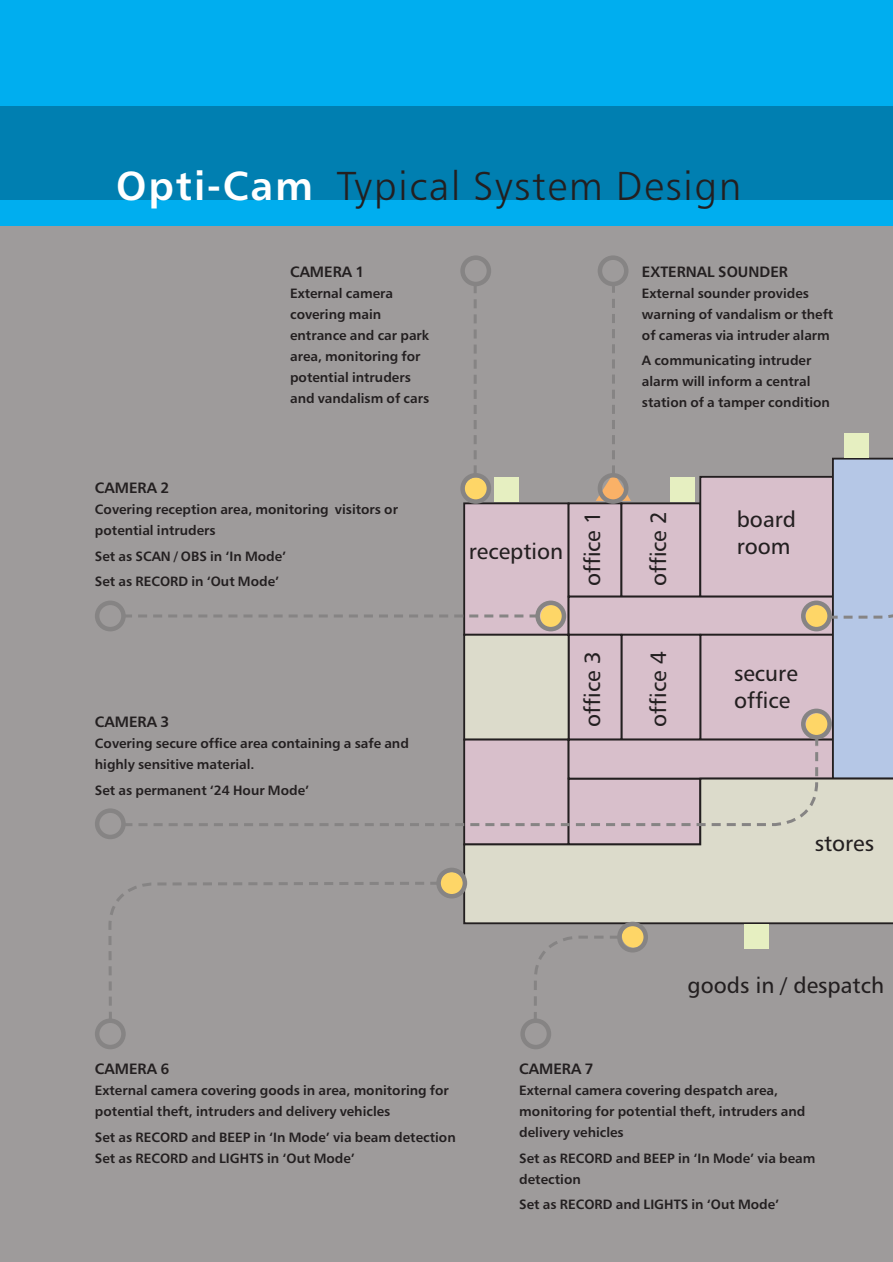
<style>
.page{position:relative;width:893px;height:1262px;background:#fff}
.page>*{position:absolute;margin:0;border:0;box-sizing:border-box;transform-origin:0 0}
.t1{font:40.5px "Humanist 777 BT Light B";letter-spacing:.045em;color:#231f20}
.t2{font:22.2px/26.8px "Humanist 777 BT Roman B";color:#231f20}
.t3{font:15px "Humanist 777 BT Bold B";color:#231f20}
.t4{font:13.5px/21px "Humanist 777 BT Bold B";color:#231f20}
.s1{font-family:"Humanist 777 BT Bold B";color:#fff}
</style>
<div class="page">
<div style="left:1px;top:191px;width:891px;height:1071px;background:#9e9b9b"></div>
<div style="left:1px;top:0;width:891px;height:225px;background:#00aeef"></div>
<div style="left:1px;top:106px;width:891px;height:94px;background:#007fb1"></div>
<div style="left:464px;top:503px;width:104px;height:132px;background:#d8bfcb"></div>
<div style="left:463px;top:502px;width:106px;height:133px;border:2px solid #231f20"></div>
<div style="left:568px;top:503px;width:53px;height:93px;background:#d8bfcb"></div>
<div style="left:567px;top:502px;width:55px;height:95px;border:2px solid #231f20"></div>
<div style="left:621px;top:503px;width:79px;height:93px;background:#d8bfcb"></div>
<div style="left:620px;top:502px;width:81px;height:95px;border:2px solid #231f20"></div>
<div style="left:700px;top:477px;width:132px;height:119px;background:#d8bfcb"></div>
<div style="left:699px;top:476px;width:134px;height:121px;border:2px solid #231f20"></div>
<div style="left:568px;top:596px;width:264px;height:39px;background:#d8bfcb"></div>
<div style="left:567px;top:595px;width:266px;height:40px;border:2px solid #231f20"></div>
<div style="left:700px;top:635px;width:132px;height:104px;background:#d8bfcb"></div>
<div style="left:699px;top:634px;width:134px;height:106px;border:2px solid #231f20"></div>
<div style="left:621px;top:635px;width:79px;height:104px;background:#d8bfcb"></div>
<div style="left:620px;top:634px;width:81px;height:106px;border:2px solid #231f20"></div>
<div style="left:568px;top:635px;width:53px;height:104px;background:#d8bfcb"></div>
<div style="left:567px;top:634px;width:55px;height:106px;border:2px solid #231f20"></div>
<div style="left:464px;top:635px;width:104px;height:104px;background:#dcdbcb"></div>
<div style="left:463px;top:634px;width:106px;height:106px;border:2px solid #231f20"></div>
<div style="left:463px;top:738px;width:106px;height:107px;border:2px solid #231f20"></div>
<div style="left:568px;top:739px;width:264px;height:39px;background:#d8bfcb"></div>
<div style="left:567px;top:738px;width:266px;height:41px;border:2px solid #231f20"></div>
<svg style="left:463px;top:827px;width:338px;height:98px"></svg>
<div style="left:670px;top:477px;width:25px;height:24px;background:#e6efc1"></div>
<div style="left:494px;top:477px;width:24px;height:24px;background:#e6efc1"></div>
<div style="left:744px;top:924px;width:25px;height:24px;background:#e6efc1"></div>
<svg style="left:460px;top:255px;width:31px;height:249px"></svg>
<svg style="left:95px;top:600px;width:471px;height:31px"></svg>
<svg style="left:132px;top:742px;width:669px;height:85px"></svg>
<svg style="left:95px;top:808px;width:37px;height:31px"></svg>
<svg style="left:95px;top:867px;width:372px;height:182px"></svg>
<svg style="left:801px;top:433px;width:91px;height:492px"></svg>
<svg style="left:595px;top:255px;width:36px;height:249px"></svg>
<svg style="left:520px;top:921px;width:128px;height:128px"></svg>
<h1 class="t1" style="left:116px;top:169px;width:627px"><span class="s1">Opti-Cam</span> Typical System Design</h1>
<p class="t3" style="left:290px;top:266px;width:76px">CAMERA 1</p>
<p class="t4" style="left:290px;top:284px;width:141px">External camera covering main entrance and car park area, monitoring for potential intruders and vandalism of cars</p>
<p class="t3" style="left:95px;top:482px;width:76px">CAMERA 2</p>
<p class="t4" style="left:95px;top:500px;width:304px">Covering reception area, monitoring visitors or potential intruders</p>
<p class="t4" style="left:95px;top:544px;width:193px;line-height:25.2px">Set as SCAN / OBS in ‘In Mode’<br>Set as RECORD in ‘Out Mode’</p>
<p class="t3" style="left:95px;top:716px;width:76px">CAMERA 3</p>
<p class="t4" style="left:95px;top:734px;width:315px">Covering secure office area containing a safe and highly sensitive material.</p>
<p class="t4" style="left:95px;top:780px;width:216px">Set as permanent ‘24 Hour Mode’</p>
<p class="t3" style="left:642px;top:266px;width:148px">EXTERNAL SOUNDER</p>
<p class="t4" style="left:642px;top:284px;width:193px">External sounder provides warning of vandalism or theft of cameras via intruder alarm</p>
<p class="t4" style="left:642px;top:351px;width:189px">A communicating intruder alarm will inform a central station of a tamper condition</p>
<h2 class="t2" style="left:469px;top:539px;width:96px">reception</h2>
<h2 class="t2" style="left:581px;top:586px;width:77px;rotate:-90deg">office 1</h2>
<h2 class="t2" style="left:646px;top:586px;width:77px;rotate:-90deg">office 2</h2>
<h2 class="t2" style="left:581px;top:726px;width:77px;rotate:-90deg">office 3</h2>
<h2 class="t2" style="left:646px;top:726px;width:77px;rotate:-90deg">office 4</h2>
<h2 class="t2" style="left:736px;top:508px;width:61px">board room</h2>
<h2 class="t2" style="left:734px;top:661px;width:65px">secure office</h2>
<h2 class="t2" style="left:814px;top:831px;width:61px">stores</h2>
<p class="t3" style="left:95px;top:1063px;width:76px">CAMERA 6</p>
<p class="t4" style="left:95px;top:1081px;width:355px">External camera covering goods in area, monitoring for potential theft, intruders and delivery vehicles</p>
<p class="t4" style="left:95px;top:1127px;width:362px">Set as RECORD and BEEP in ‘In Mode’ via beam detection<br>Set as RECORD and LIGHTS in ‘Out Mode’</p>
<h2 class="t2" style="left:687px;top:974px;width:198px">goods in / despatch</h2>
<p class="t3" style="left:519px;top:1063px;width:76px">CAMERA 7</p>
<p class="t4" style="left:519px;top:1081px;width:288px">External camera covering despatch area, monitoring for potential theft, intruders and delivery vehicles</p>
<p class="t4" style="left:519px;top:1148px;width:297px">Set as RECORD and BEEP in ‘In Mode’ via beam detection</p>
<p class="t4" style="left:519px;top:1194px;width:261px">Set as RECORD and LIGHTS in ‘Out Mode’</p>
</div>
